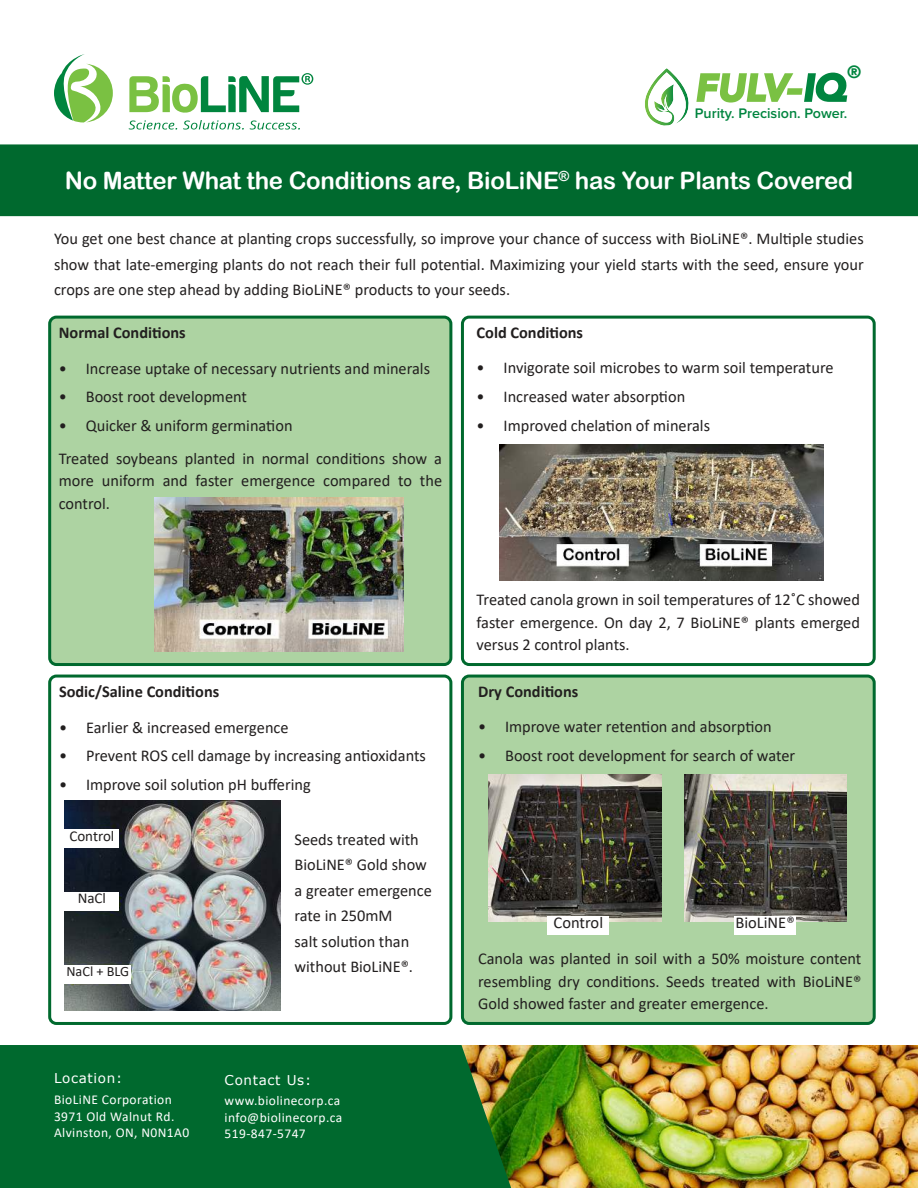
<style>
.page{position:relative;width:918px;height:1188px;background:#fff}
.page>*{position:absolute;margin:0;border:0;box-sizing:border-box;transform-origin:0 0}
.t1{font:24px "Arial Rounded MT Bold";letter-spacing:-.01em;color:#fff}
.t2{font:900 17.7px "Avenir";color:#00853f}
.t3{font:16.5px/25.5px "Calibri";color:#221f1f;text-align:justify}
.t4{font:700 16.5px "Calibri";color:#221f1f}
.t5{font:15px "Calibri";color:#221f1f}
.t6{font:600 14.4px "Proxima Nova";color:#00853f}
.t7{font:14.25px "Calibri";color:#221f1f}
.t8{font:13.5px/16.5px "Calibri";letter-spacing:.03em;color:#fff}
.t9{font:13.5px "MS Reference Sans Serif";letter-spacing:.05em;color:#fff}
</style>
<div class="page">
<img style="left:511px;top:1045px;width:407px;height:143px">
<svg style="left:54px;top:54px;width:59px;height:68px"></svg>
<svg style="left:129px;top:73px;width:184px;height:40px"></svg>
<svg style="left:129px;top:120px;width:48px;height:10px"></svg>
<svg style="left:183px;top:120px;width:61px;height:10px"></svg>
<svg style="left:250px;top:121px;width:50px;height:9px"></svg>
<div style="left:0;top:144px;width:918px;height:72px;background:#00692e"></div>
<div style="left:0;top:1045px;width:511px;height:143px;background:#00692e"></div>
<svg style="left:645px;top:68px;width:202px;height:58px"></svg>
<div style="left:50px;top:317px;width:401px;height:348px;background:#add3a2;border-radius:7px"></div>
<div style="left:48px;top:316px;width:404px;height:350px;border:3px solid #00692e;border-radius:7px"></div>
<div style="left:461px;top:316px;width:415px;height:350px;border:3px solid #00692e;border-radius:7px"></div>
<img style="left:499px;top:445px;width:324px;height:135px">
<img style="left:155px;top:498px;width:248px;height:154px">
<div style="left:462px;top:676px;width:412px;height:347px;background:#add3a2;border-radius:7px"></div>
<div style="left:461px;top:675px;width:415px;height:350px;border:3px solid #00692e;border-radius:7px"></div>
<div style="left:48px;top:675px;width:404px;height:350px;border:3px solid #00692e;border-radius:7px"></div>
<img style="left:65px;top:801px;width:216px;height:209px">
<div style="left:65px;top:829px;width:54px;height:19px;background:#fff"></div>
<div style="left:65px;top:892px;width:54px;height:18px;background:#fff"></div>
<div style="left:65px;top:966px;width:66px;height:18px;background:#fff"></div>
<img style="left:684px;top:775px;width:162px;height:146px">
<img style="left:488px;top:775px;width:173px;height:146px">
<div style="left:548px;top:916px;width:61px;height:19px;background:#fff"></div>
<div style="left:734px;top:916px;width:62px;height:19px;background:#fff"></div>
<p class="t2" style="left:847px;top:61px;width:16px">Æ</p>
<p class="t6" style="left:695px;top:107px;width:154px">Purity. Precision. Power.</p>
<h1 class="t1" style="left:65px;top:172px;width:790px">No Matter What the Conditions are, BioLiNE<sup>®</sup> has Your Plants Covered</h1>
<p class="t3" style="left:54px;top:226px;width:811px">You get one best chance at plan琀椀ng crops successfully, so improve your chance of success with BioLiNE®. Mul琀椀ple studies show that late-emerging plants do not reach their full poten琀椀al. Maximizing your yield starts with the seed, ensure your crops are one step ahead by adding BioLiNE® products to your seeds.</p>
<p class="t4" style="left:59px;top:321px;width:129px">Normal Condi琀椀ons</p>
<p class="t3" style="left:59px;top:357px;width:373px">• Increase uptake of necessary nutrients and minerals</p>
<p class="t3" style="left:59px;top:385px;width:190px">• Boost root development</p>
<p class="t3" style="left:59px;top:411px;width:385px;line-height:32.5px">• Quicker &amp; uniform germina琀椀on<br>Treated soybeans planted in normal condi琀椀ons show a</p>
<p class="t3" style="left:59px;top:469px;width:385px;line-height:22.5px">more uniform and faster emergence compared to the control.</p>
<p class="t4" style="left:59px;top:680px;width:162px">Sodic/Saline Condi琀椀ons</p>
<p class="t3" style="left:59px;top:716px;width:231px">• Earlier &amp; increased emergence</p>
<p class="t3" style="left:59px;top:744px;width:368px">• Prevent ROS cell damage by increasing an琀椀oxidants</p>
<p class="t3" style="left:59px;top:773px;width:253px">• Improve soil solu琀椀on pH bu昀昀ering</p>
<p class="t5" style="left:69px;top:830px;width:47px">Control</p>
<p class="t5" style="left:78px;top:893px;width:30px">NaCl</p>
<p class="t7" style="left:66px;top:966px;width:64px">NaCl + BLG</p>
<p class="t3" style="left:295px;top:826px;width:139px;text-align:left">Seeds treated with<br>BioLiNE® Gold show a greater emergence rate in 250mM<br>salt solu琀椀on than without BioLiNE®.</p>
<p class="t9" style="left:54px;top:1070px;width:70px">Location:</p>
<p class="t8" style="left:54px;top:1092px;width:137px">BioLiNE Corporation<br>3971 Old Walnut Rd.<br>Alvinston, ON, N0N1A0</p>
<p class="t9" style="left:225px;top:1073px;width:88px">Contact Us:</p>
<p class="t8" style="left:225px;top:1093px;width:119px">www.biolinecorp.ca info@biolinecorp.ca<br>519-847-5747</p>
<p class="t4" style="left:477px;top:321px;width:108px">Cold Condi琀椀ons</p>
<p class="t3" style="left:477px;top:356px;width:359px">• Invigorate soil microbes to warm soil temperature</p>
<p class="t3" style="left:477px;top:385px;width:210px">• Increased water absorp琀椀on</p>
<p class="t3" style="left:477px;top:414px;width:235px">• Improved chela琀椀on of minerals</p>
<p class="t3" style="left:477px;top:588px;width:385px;line-height:22.5px">Treated canola grown in soil temperatures of 12˚C showed faster emergence. On day 2, 7 BioLiNE® plants emerged versus 2 control plants.</p>
<p class="t4" style="left:478px;top:680px;width:102px">Dry Condi琀椀ons</p>
<p class="t3" style="left:478px;top:715px;width:295px">• Improve water reten琀椀on and absorp琀椀on</p>
<p class="t3" style="left:478px;top:744px;width:319px">• Boost root development for search of water</p>
<p class="t3" style="left:554px;top:911px;width:51px">Control</p>
<p class="t3" style="left:735px;top:911px;width:61px">BioLiNE®</p>
<p class="t3" style="left:478px;top:947px;width:385px;line-height:22.5px">Canola was planted in soil with a 50% moisture content resembling dry condi琀椀ons. Seeds treated with BioLiNE® Gold showed faster and greater emergence.</p>
</div>
